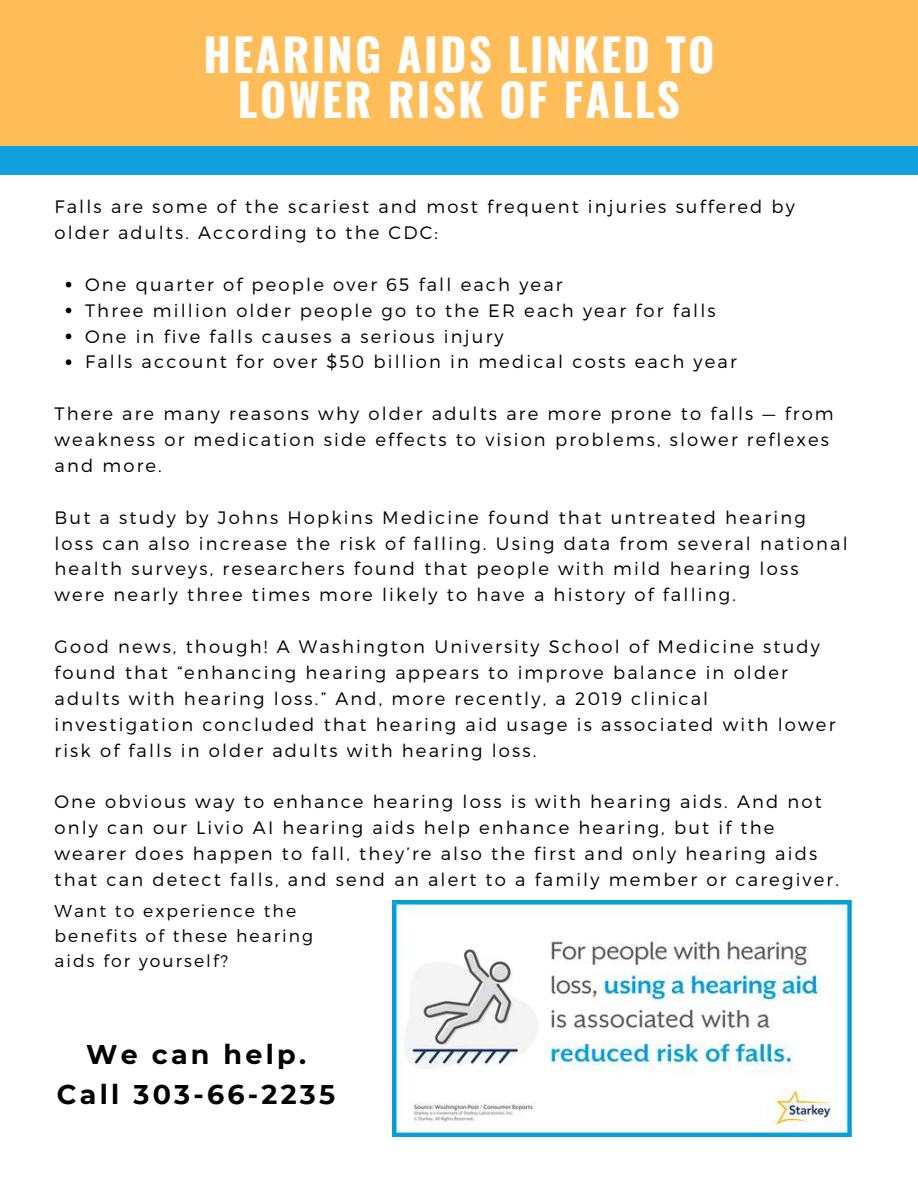
<style>
.page{position:relative;width:918px;height:1188px;background:#fff}
.page>*{position:absolute;margin:0;border:0;box-sizing:border-box;transform-origin:0 0}
.t1{font:700 45px/45px "Oswald";letter-spacing:.05em;color:#fff;text-align:center}
.t2{font:700 27px/40.5px "Montserrat";letter-spacing:.12em;color:#000;text-align:center}
.t3{font:300 18px/25.8px "Montserrat";letter-spacing:.12em;color:#000}
.t4{font:300 17.25px/24.8px "Montserrat";letter-spacing:.12em;color:#000}
</style>
<div class="page">
<div style="left:0;top:0;width:918px;height:146px;background:#ffbd59"></div>
<svg style="left:66px;top:282px;width:5px;height:5px"></svg>
<svg style="left:66px;top:308px;width:5px;height:5px"></svg>
<svg style="left:66px;top:334px;width:5px;height:5px"></svg>
<svg style="left:66px;top:359px;width:5px;height:6px"></svg>
<img style="left:392px;top:900px;width:459px;height:237px">
<div style="left:0;top:147px;width:918px;height:28px;background:#10a1dd"></div>
<h1 class="t1" style="left:203px;top:30px;width:513px">HEARING AIDS LINKED TO<br>LOWER RISK OF FALLS</h1>
<p class="t3" style="left:54px;top:193px;width:742px">Falls are some of the scariest and most frequent injuries suffered by older adults. According to the CDC:</p>
<p class="t3" style="left:85px;top:271px;width:653px">One quarter of people over 65 fall each year<br>Three million older people go to the ER each year for falls One in five falls causes a serious injury<br>Falls account for over $50 billion in medical costs each year</p>
<p class="t3" style="left:54px;top:400px;width:781px">There are many reasons why older adults are more prone to falls — from weakness or medication side effects to vision problems, slower reflexes and more.</p>
<p class="t3" style="left:54px;top:503px;width:795px">But a study by Johns Hopkins Medicine found that untreated hearing loss can also increase the risk of falling. Using data from several national health surveys, researchers found that people with mild hearing loss were nearly three times more likely to have a history of falling.</p>
<p class="t3" style="left:54px;top:633px;width:782px">Good news, though! A Washington University School of Medicine study found that “enhancing hearing appears to improve balance in older adults with hearing loss.” And, more recently, a 2019 clinical investigation concluded that hearing aid usage is associated with lower risk of falls in older adults with hearing loss.</p>
<p class="t3" style="left:54px;top:788px;width:786px">One obvious way to enhance hearing loss is with hearing aids. And not only can our Livio AI hearing aids help enhance hearing, but if the wearer does happen to fall, they’re also the first and only hearing aids that can detect falls, and send an alert to a family member or caregiver.</p>
<p class="t4" style="left:54px;top:898px;width:260px">Want to experience the benefits of these hearing aids for yourself?</p>
<h2 class="t2" style="left:57px;top:1034px;width:280px">We can help.<br>Call 303-66-2235</h2>
</div>
